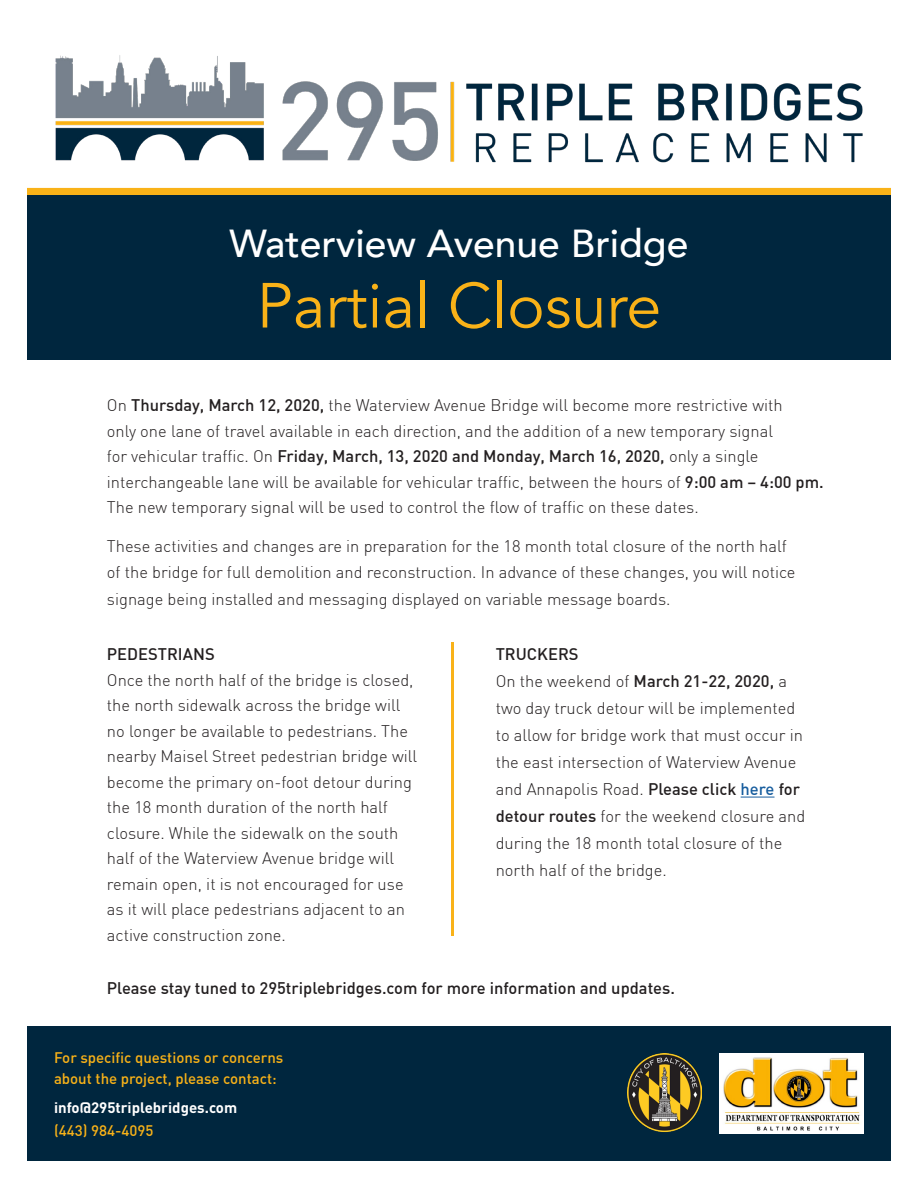
<style>
.page{position:relative;width:918px;height:1188px;background:#fff}
.page>*{position:absolute;margin:0;border:0;box-sizing:border-box;transform-origin:0 0}
.t1{font:63px "Avenir";color:#f9b218}
.t2{font:500 39px "Avenir LT";color:#fff}
.t3{font:300 16.5px/25.5px "DIN";color:#231f20}
.t4{font:500 16.5px "DIN";color:#231f20}
.t5{font:500 15px/21px "DIN";color:#f9b218}
.t6{font:700 15px "DIN";color:#fff}
.s1{font-weight:500}
.s2{font-weight:500;color:#175d9e}
</style>
<div class="page">
<img style="left:55px;top:55px;width:808px;height:108px">
<div style="left:27px;top:188px;width:864px;height:7px;background:#f9b218"></div>
<div style="left:27px;top:1026px;width:864px;height:135px;background:#00263e"></div>
<div style="left:27px;top:195px;width:864px;height:165px;background:#00263e"></div>
<img style="left:720px;top:1054px;width:144px;height:80px">
<img style="left:627px;top:1054px;width:74px;height:79px">
<hr style="left:741px;top:797px;width:34px;height:1px;background:#175d9e">
<hr style="left:451px;top:642px;width:2px;height:294px;background:#f9b218">
<p class="t2" style="left:230px;top:221px;width:460px">Waterview Avenue Bridge</p>
<p class="t1" style="left:257px;top:270px;width:406px">Partial Closure</p>
<p class="t3" style="left:107px;top:393px;width:718px">On <span class="s1">Thursday, March 12, 2020,</span> the Waterview Avenue Bridge will become more restrictive with<br>only one lane of travel available in each direction, and the addition of a new temporary signal<br>for vehicular traffic. On <span class="s1">Friday, March, 13, 2020 and Monday, March 16, 2020,</span> only a single interchangeable lane will be available for vehicular traffic, between the hours of <span class="s1">9:00 am – 4:00 pm.<br></span>The new temporary signal will be used to control the flow of traffic on these dates.</p>
<p class="t3" style="left:107px;top:534px;width:690px">These activities and changes are in preparation for the 18 month total closure of the north half of the bridge for full demolition and reconstruction. In advance of these changes, you will notice</p>
<p class="t3" style="left:107px;top:586px;width:565px">signage being installed and messaging displayed on variable message boards.</p>
<p class="t4" style="left:107px;top:644px;width:109px">PEDESTRIANS</p>
<p class="t3" style="left:107px;top:667px;width:312px">Once the north half of the bridge is closed, the north sidewalk across the bridge will no longer be available to pedestrians. The nearby Maisel Street pedestrian bridge will become the primary on-foot detour during the 18 month duration of the north half closure. While the sidewalk on the south half of the Waterview Avenue bridge will remain open, it is not encouraged for use as it will place pedestrians adjacent to an active construction zone.</p>
<p class="t4" style="left:496px;top:644px;width:84px">TRUCKERS</p>
<p class="t3" style="left:496px;top:668px;width:311px;line-height:27px">On the weekend of <span class="s1">March 21-22, 2020,</span> a two day truck detour will be implemented to allow for bridge work that must occur in the east intersection of Waterview Avenue and Annapolis Road. <span class="s1">Please click</span> <span class="s2">here</span> <span class="s1">for detour routes</span> for the weekend closure and during the 18 month total closure of the north half of the bridge.</p>
<p class="t4" style="left:107px;top:977px;width:570px">Please stay tuned to 295triplebridges.com for more information and updates.</p>
<p class="t5" style="left:54px;top:1046px;width:231px">For specific questions or concerns about the project, please contact:</p>
<p class="t6" style="left:54px;top:1098px;width:185px">info@295triplebridges.com</p>
<p class="t5" style="left:54px;top:1120px;width:101px">(443) 984-4095</p>
</div>
